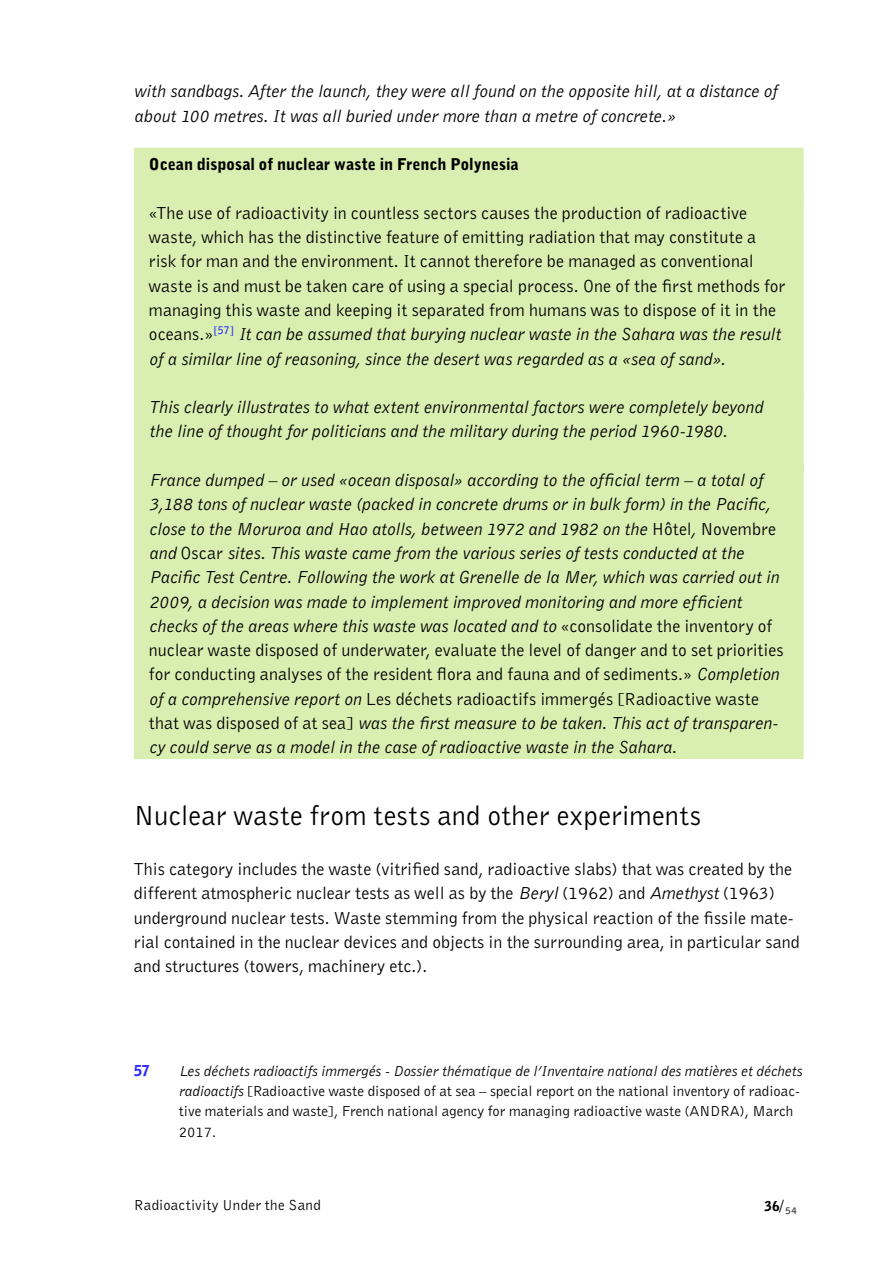
<style>
.page{position:relative;width:893px;height:1263px;background:#fff}
.page>*{position:absolute;margin:0;border:0;box-sizing:border-box;transform-origin:0 0}
.H2__Zwischenüberschr{font:28.5px "Bell Gothic";letter-spacing:.01em;color:#000}
.Fließtext_Kasten__12{font:italic 18px/24.3px "Bell Gothic";letter-spacing:-.005em;color:#000}
.Fließtext_Kasten__8{font:18px/24.3px "Bell Gothic";letter-spacing:.005em;color:#000}
.Fließtext{font:18px/24.3px "Bell Gothic";color:#000}
.Fließtext_Kasten__3{font:italic 18px/24.3px "Bell Gothic";letter-spacing:-.005em;color:#000}
.Fließtext-2{font:italic 18px/24.3px "Bell Gothic";color:#000}
.Fließtext_Kasten__2{font:900 16.2px "Bell Gothic";color:#000}
.Endnoten_Fußnoten{font:15px/20.2px "Bell Gothic";color:#000}
.Endnoten_Fußnoten-2{font:900 15px "Bell Gothic";color:#2a2aff}
.t1{font:900 13.5px "Bell Gothic";color:#000}
.s1{font-style:italic}
.s2{font-style:normal}
.s3{font-size:15px}
</style>
<div class="page">
<div style="left:134px;top:148px;width:670px;height:55px;background:#d8efb1"></div>
<div style="left:134px;top:196px;width:670px;height:201px;background:#d8efb1"></div>
<div style="left:134px;top:391px;width:670px;height:81px;background:#d8efb1"></div>
<div style="left:134px;top:462px;width:670px;height:297px;background:#d8efb1"></div>
<p class="Fließtext-2" style="left:134px;top:79px;width:645px">with sandbags. After the launch, they were all found on the opposite hill, at a distance of about 100 metres. It was all buried under more than a metre of concrete.»</p>
<p class="Fließtext_Kasten__2" style="left:149px;top:154px;width:371px">Ocean disposal of nuclear waste in French Polynesia</p>
<p class="Fließtext_Kasten__8" style="left:149px;top:200px;width:638px">«The use of radioactivity in countless sectors causes the production of radioactive waste, which has the distinctive feature of emitting radiation that may constitute a risk for man and the environment. It cannot therefore be managed as conventional waste is and must be taken care of using a special process. One of the first methods for managing this waste and keeping it separated from humans was to dispose of it in the oceans.»<sup>[57]</sup> <span class="s1">It can be assumed that burying nuclear waste in the Sahara was the result of a similar line of reasoning, since the desert was regarded as a «sea of sand».</span></p>
<p class="Fließtext_Kasten__3" style="left:149px;top:395px;width:615px">This clearly illustrates to what extent environmental factors were completely beyond the line of thought for politicians and the military during the period 1960-1980.</p>
<p class="Fließtext_Kasten__12" style="left:149px;top:467px;width:636px">France dumped – or used «ocean disposal» according to the official term – a total of 3,188 tons of nuclear waste (packed in concrete drums or in bulk form) in the Pacific, close to the Moruroa and Hao atolls, between 1972 and 1982 on the <span class="s2">Hôtel</span>, <span class="s2">Novembre </span>and <span class="s2">Oscar</span> sites. This waste came from the various series of tests conducted at the Pacific Test Centre. Following the work at Grenelle de la Mer, which was carried out in 2009, a decision was made to implement improved monitoring and more efficient checks of the areas where this waste was located and to <span class="s2">«consolidate the inventory of nuclear waste disposed of underwater, evaluate the level of danger and to set priorities for conducting analyses of the resident flora and fauna and of sediments.»</span> Completion of a comprehensive report on <span class="s2">Les déchets radioactifs immergés [Radioactive waste that was disposed of at sea]</span> was the first measure to be taken. This act of transparen&shy;cy could serve as a model in the case of radioactive waste in the Sahara.</p>
<p class="H2__Zwischenüberschr" style="left:134px;top:797px;width:569px">Nuclear waste from tests and other experiments</p>
<p class="Fließtext" style="left:134px;top:856px;width:667px">This category includes the waste (vitrified sand, radioactive slabs) that was created by the different atmospheric nuclear tests as well as by the <span class="s1">Beryl</span> (1962) and <span class="s1">Amethyst</span> (1963) underground nuclear tests. Waste stemming from the physical reaction of the fissile mate&shy;rial contained in the nuclear devices and objects in the surrounding area, in particular sand and structures (towers, machinery etc.).</p>
<p class="Endnoten_Fußnoten-2" style="left:134px;top:1061px;width:17px">57</p>
<p class="Endnoten_Fußnoten" style="left:179px;top:1060px;width:625px"><span class="s1">Les déchets radioactifs immergés - Dossier thématique de l’Inventaire national des matières et déchets radioactifs</span> [Radioactive waste disposed of at sea – special report on the national inventory of radioac&shy;tive materials and waste], French national agency for managing radioactive waste (ANDRA), March 2017.</p>
<p class="Endnoten_Fußnoten" style="left:134px;top:1194px;width:188px">Radioactivity Under the Sand</p>
<p class="t1" style="left:764px;top:1197px;width:34px">36<span class="s3">/</span><sub>54</sub></p>
</div>
